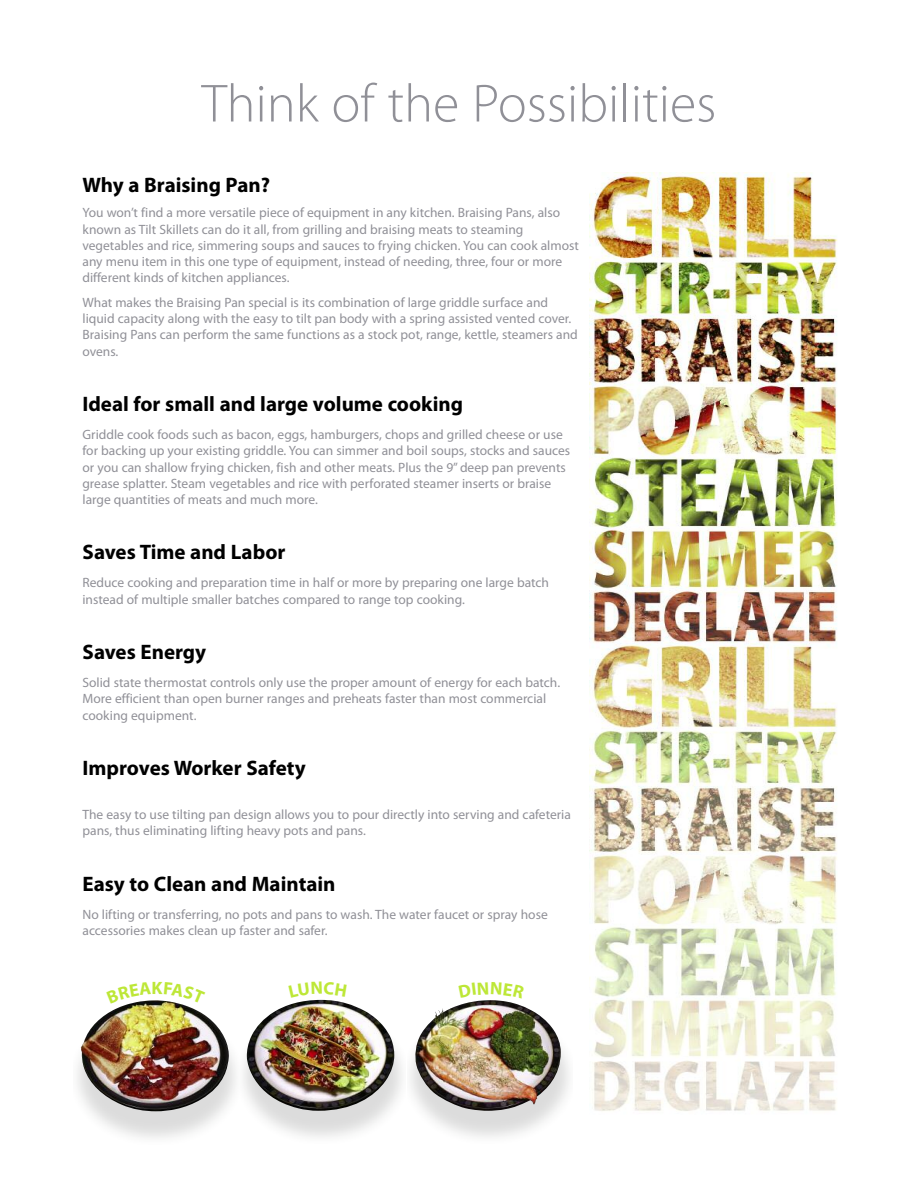
<style>
.page{position:relative;width:918px;height:1188px;background:#fff}
.page>*{position:absolute;margin:0;border:0;box-sizing:border-box;transform-origin:0 0}
.t1{font:300 54px "Myriad Pro";color:#909097}
.t2{font:700 21px "Myriad Pro";color:#000}
.t3{font:700 18px "Myriad Pro";color:#bde737}
.t4{font:13.5px/16.2px "Myriad Pro";color:#909097}
</style>
<div class="page">
<img style="left:589px;top:173px;width:249px;height:938px">
<img style="left:247px;top:1000px;width:147px;height:111px">
<img style="left:81px;top:1000px;width:148px;height:111px">
<img style="left:415px;top:1000px;width:146px;height:111px">
<svg style="left:106px;top:1000px;width:45px;height:3px"></svg>
<svg style="left:164px;top:1000px;width:41px;height:3px"></svg>
<h1 class="t1" style="left:202px;top:83px;width:516px">Think of the Possibilities</h1>
<h2 class="t2" style="left:82px;top:177px;width:189px">Why a Braising Pan?</h2>
<p class="t4" style="left:82px;top:206px;width:498px">You won’t find a more versatile piece of equipment in any kitchen. Braising Pans, also known as Tilt Skillets can do it all, from grilling and braising meats to steaming vegetables and rice, simmering soups and sauces to frying chicken. You can cook almost any menu item in this one type of equipment, instead of needing, three, four or more different kinds of kitchen appliances.</p>
<p class="t4" style="left:82px;top:295px;width:497px">What makes the Braising Pan special is its combination of large griddle surface and liquid capacity along with the easy to tilt pan body with a spring assisted vented cover.<br>Braising Pans can perform the same functions as a stock pot, range, kettle, steamers and ovens.</p>
<h2 class="t2" style="left:82px;top:396px;width:382px">Ideal for small and large volume cooking</h2>
<p class="t4" style="left:82px;top:428px;width:489px">Griddle cook foods such as bacon, eggs, hamburgers, chops and grilled cheese or use for backing up your existing griddle. You can simmer and boil soups, stocks and sauces or you can shallow frying chicken, fish and other meats. Plus the 9” deep pan prevents grease splatter. Steam vegetables and rice with perforated steamer inserts or braise large quantities of meats and much more.</p>
<h2 class="t2" style="left:82px;top:544px;width:204px">Saves Time and Labor</h2>
<p class="t4" style="left:82px;top:576px;width:468px">Reduce cooking and preparation time in half or more by preparing one large batch instead of multiple smaller batches compared to range top cooking.</p>
<h2 class="t2" style="left:82px;top:644px;width:125px">Saves Energy</h2>
<p class="t4" style="left:82px;top:676px;width:479px">Solid state thermostat controls only use the proper amount of energy for each batch.<br>More efficient than open burner ranges and preheats faster than most commercial cooking equipment.</p>
<h2 class="t2" style="left:82px;top:760px;width:225px">Improves Worker Safety</h2>
<p class="t4" style="left:82px;top:808px;width:490px">The easy to use tilting pan design allows you to pour directly into serving and cafeteria pans, thus eliminating lifting heavy pots and pans.</p>
<h2 class="t2" style="left:82px;top:876px;width:255px">Easy to Clean and Maintain</h2>
<p class="t4" style="left:82px;top:907px;width:467px">No lifting or transferring, no pots and pans to wash. The water faucet or spray hose accessories makes clean up faster and safer.</p>
<h3 class="t3" style="left:152px;top:981px;width:13px">K</h3>
</div>
